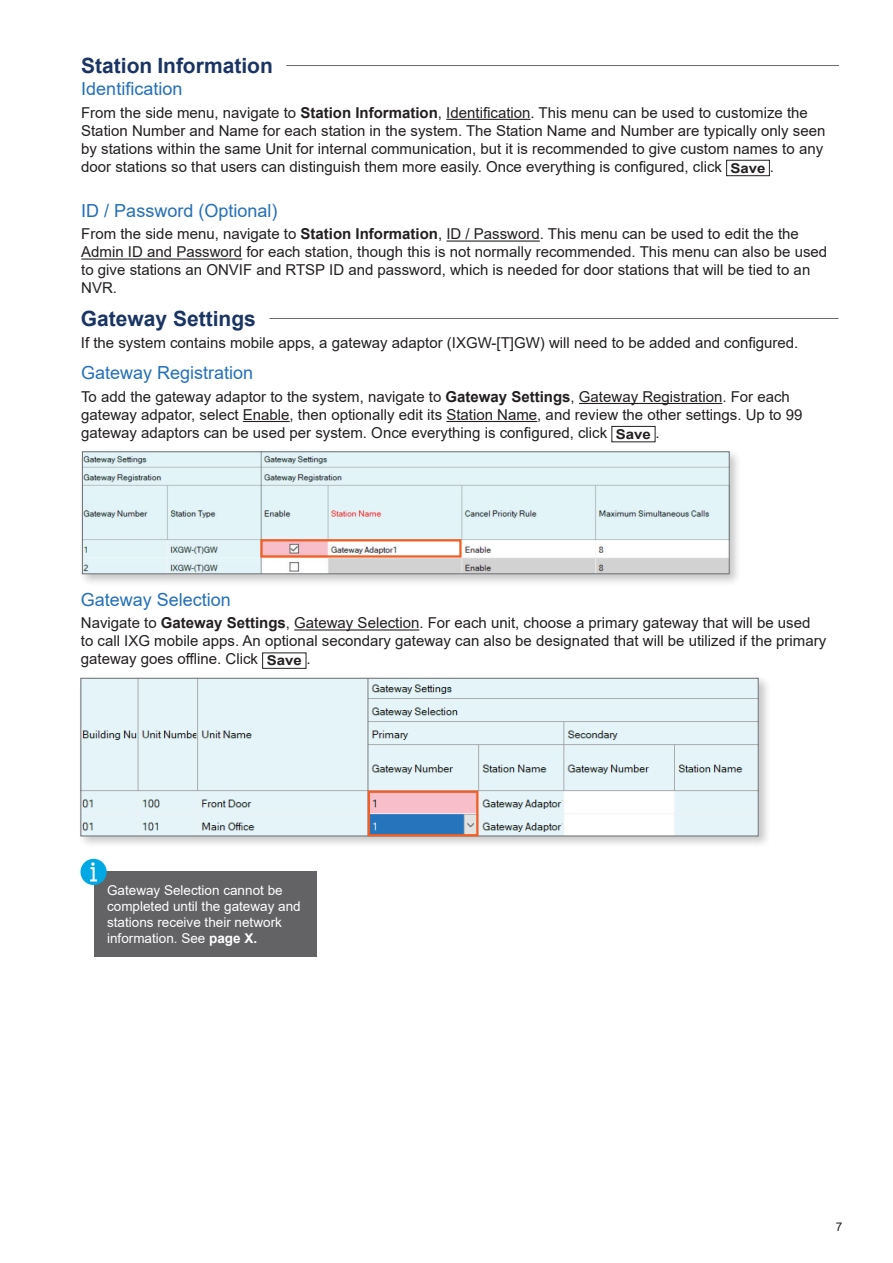
<style>
.page{position:relative;width:893px;height:1263px;background:#fff}
.page>*{position:absolute;margin:0;border:0;box-sizing:border-box;transform-origin:0 0}
.t1{font:700 21px "Arial";color:#1a3564}
.t2{font:18px "Arial";color:#2370b9}
.t3{font:15px/18px "Arial";color:#231f20}
.t4{font:13.5px/16.2px "Arial";color:#fff}
.t5{font:12px "Arial";color:#231f20}
.s1{font-weight:700}
.s2{font-weight:700;font-size:13.5px}
</style>
<div class="page">
<hr style="left:286px;top:65px;width:553px;height:1px;background:#6c6d70">
<hr style="left:446px;top:119px;width:84px;height:1px;background:#231f20">
<div style="left:726px;top:160px;width:44px;height:16px;border:1px solid #231f20"></div>
<hr style="left:446px;top:240px;width:94px;height:2px;background:#231f20">
<hr style="left:81px;top:258px;width:161px;height:2px;background:#231f20">
<hr style="left:269px;top:318px;width:569px;height:1px;background:#6c6d70">
<hr style="left:579px;top:403px;width:143px;height:1px;background:#231f20">
<hr style="left:243px;top:421px;width:47px;height:1px;background:#231f20">
<hr style="left:446px;top:421px;width:91px;height:1px;background:#231f20">
<div style="left:611px;top:426px;width:44px;height:16px;border:1px solid #231f20"></div>
<div style="left:79px;top:448px;width:663px;height:139px;background:#231f20;opacity:.25"></div>
<img style="left:84px;top:453px;width:644px;height:119px">
<div style="left:82px;top:451px;width:648px;height:123px;border:1px solid #6c6d70"></div>
<div style="left:260px;top:539px;width:202px;height:19px;border:2px solid #f25e23"></div>
<hr style="left:294px;top:629px;width:125px;height:1px;background:#231f20">
<div style="left:262px;top:652px;width:44px;height:17px;border:1px solid #231f20"></div>
<div style="left:77px;top:675px;width:694px;height:174px;background:#231f20;opacity:.25"></div>
<img style="left:82px;top:680px;width:675px;height:154px">
<div style="left:80px;top:678px;width:679px;height:158px;border:1px solid #6c6d70"></div>
<div style="left:368px;top:791px;width:110px;height:45px;border:2px solid #f25e23"></div>
<div style="left:94px;top:871px;width:223px;height:86px;background:#636366"></div>
<div style="left:80px;top:859px;width:27px;height:26px;background:#00a8e4;border-radius:50%"></div>
<svg style="left:90px;top:862px;width:7px;height:19px"></svg>
<h1 class="t1" style="left:81px;top:51px;width:193px">Station Information</h1>
<p class="t3" style="left:81px;top:103px;width:746px">From the side menu, navigate to <span class="s1">Station Information</span>, Identification. This menu can be used to customize the Station Number and Name for each station in the system. The Station Name and Number are typically only seen by stations within the same Unit for internal communication, but it is recommended to give custom names to any door stations so that users can distinguish them more easily. Once everything is configured, click <span class="s2">Save</span> .</p>
<p class="t2" style="left:81px;top:76px;width:103px">Identification</p>
<p class="t2" style="left:81px;top:198px;width:198px">ID / Password (Optional)</p>
<p class="t3" style="left:81px;top:225px;width:747px">From the side menu, navigate to <span class="s1">Station Information</span>, ID / Password. This menu can be used to edit the the Admin ID and Password for each station, though this is not normally recommended. This menu can also be used to give stations an ONVIF and RTSP ID and password, which is needed for door stations that will be tied to an NVR.</p>
<h1 class="t1" style="left:81px;top:304px;width:177px">Gateway Settings</h1>
<p class="t3" style="left:81px;top:333px;width:719px">If the system contains mobile apps, a gateway adaptor (IXGW-[T]GW) will need to be added and configured.</p>
<p class="t2" style="left:81px;top:360px;width:174px">Gateway Registration</p>
<p class="t3" style="left:81px;top:387px;width:723px">To add the gateway adaptor to the system, navigate to <span class="s1">Gateway Settings</span>, Gateway Registration. For each gateway adpator, select Enable, then optionally edit its Station Name, and review the other settings. Up to 99 gateway adaptors can be used per system. Once everything is configured, click <span class="s2">Save</span> .</p>
<p class="t2" style="left:81px;top:587px;width:152px">Gateway Selection</p>
<p class="t3" style="left:81px;top:614px;width:747px">Navigate to <span class="s1">Gateway Settings</span>, Gateway Selection. For each unit, choose a primary gateway that will be used to call IXG mobile apps. An optional secondary gateway can also be designated that will be utilized if the primary gateway goes offline. Click <span class="s2">Save</span> .</p>
<p class="t4" style="left:107px;top:882px;width:195px">Gateway Selection cannot be completed until the gateway and stations receive their network information. See <span class="s1">page X.</span></p>
<p class="t5" style="left:836px;top:1218px;width:8px">7</p>
</div>
